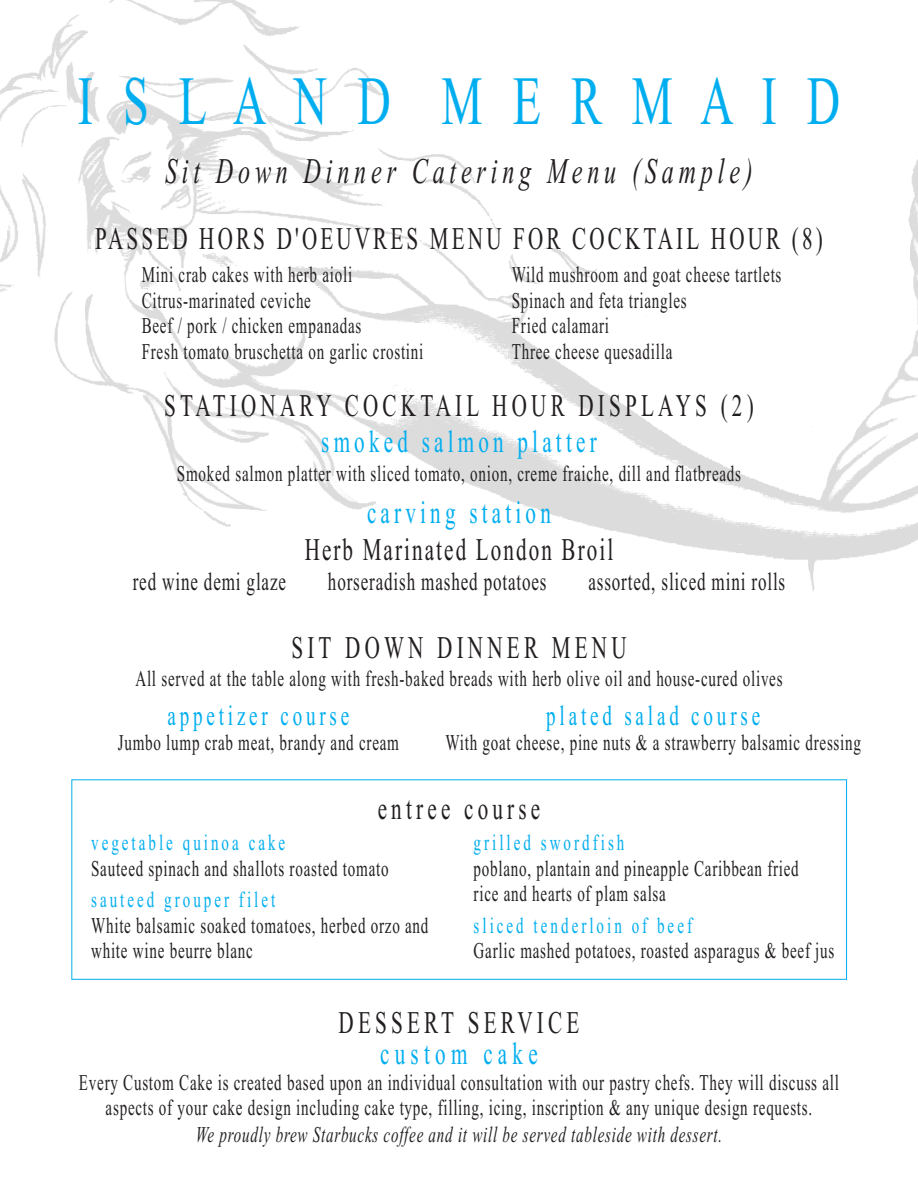
<style>
.page{position:relative;width:918px;height:1188px;background:#fff}
.page>*{position:absolute;margin:0;border:0;box-sizing:border-box;transform-origin:0 0}
.t1{font:69px "Times New Roman";letter-spacing:.65em;color:#00aeef;scale:.67 1}
.t2{font:italic 36px "Times New Roman";letter-spacing:.2em;color:#231f20;scale:.67 1}
.t3{font:31.5px "Times New Roman";letter-spacing:.2em;color:#231f20;scale:.67 1}
.t4{font:31.5px "Times New Roman";letter-spacing:.15em;color:#231f20;scale:.67 1}
.t5{font:31.5px "Times New Roman";letter-spacing:.2em;color:#00aeef;scale:.67 1}
.t6{font:31.5px "Times New Roman";letter-spacing:.1em;color:#231f20;scale:.67 1}
.t7{font:31.5px "Times New Roman";letter-spacing:.25em;color:#00aeef;scale:.67 1}
.t8{font:28.5px "Times New Roman";letter-spacing:.2em;color:#00aeef;scale:.67 1}
.t9{font:25.5px "Times New Roman";letter-spacing:.05em;color:#231f20;scale:.67 1}
.t10{font:22.5px/25.5px "Times New Roman";letter-spacing:.05em;color:#231f20;scale:.67 1}
.t11{font:22.5px "Times New Roman";letter-spacing:.2em;color:#00aeef;scale:.67 1}
.t12{font:italic 22.5px "Times New Roman";letter-spacing:.05em;color:#231f20;scale:.67 1}
</style>
<div class="page">
<div style="left:72px;top:780px;width:775px;height:200px;border:1px solid #00aeef"></div>
<img style="left:0;top:0;width:918px;height:591px">
<h1 class="t1" style="left:78px;top:60px;width:1139px">ISLAND MERMAID</h1>
<h2 class="t2" style="left:165px;top:149px;width:879px">Sit Down Dinner Catering Menu (Sample)</h2>
<h3 class="t4" style="left:95px;top:220px;width:1088px">PASSED HORS D'OEUVRES MENU FOR COCKTAIL HOUR (8)</h3>
<p class="t10" style="left:142px;top:262px;width:422px">Mini crab cakes with herb aioli Citrus-marinated ceviche<br>Beef / pork / chicken empanadas<br>Fresh tomato bruschetta on garlic crostini</p>
<p class="t10" style="left:512px;top:262px;width:404px">Wild mushroom and goat cheese tartlets<br>Spinach and feta triangles<br>Fried calamari<br>Three cheese quesadilla</p>
<h3 class="t3" style="left:164px;top:387px;width:881px">STATIONARY COCKTAIL HOUR DISPLAYS (2)</h3>
<h3 class="t5" style="left:321px;top:423px;width:413px">smoked salmon platter</h3>
<p class="t10" style="left:177px;top:460px;width:844px">Smoked salmon platter with sliced tomato, onion, creme fraiche, dill and flatbreads</p>
<h3 class="t5" style="left:367px;top:494px;width:276px">carving station</h3>
<h3 class="t6" style="left:305px;top:530px;width:462px">Herb Marinated London Broil</h3>
<p class="t9" style="left:133px;top:566px;width:230px">red wine demi glaze</p>
<p class="t9" style="left:328px;top:566px;width:328px">horseradish mashed potatoes</p>
<p class="t9" style="left:588px;top:566px;width:295px">assorted, sliced mini rolls</p>
<h3 class="t3" style="left:291px;top:628px;width:502px">SIT DOWN DINNER MENU</h3>
<p class="t10" style="left:135px;top:666px;width:967px">All served at the table along with fresh-baked breads with herb olive oil and house-cured olives</p>
<p class="t8" style="left:167px;top:698px;width:273px">appetizer course</p>
<p class="t10" style="left:118px;top:730px;width:421px">Jumbo lump crab meat, brandy and cream</p>
<p class="t8" style="left:546px;top:698px;width:321px">plated salad course</p>
<p class="t10" style="left:445px;top:730px;width:622px">With goat cheese, pine nuts &amp; a strawberry balsamic dressing</p>
<h3 class="t3" style="left:378px;top:790px;width:244px">entree course</h3>
<p class="t11" style="left:91px;top:829px;width:291px">vegetable quinoa cake</p>
<p class="t10" style="left:91px;top:855px;width:446px">Sauteed spinach and shallots roasted tomato</p>
<p class="t11" style="left:91px;top:886px;width:276px">sauteed grouper filet</p>
<p class="t10" style="left:91px;top:912px;width:505px">White balsamic soaked tomatoes, herbed orzo and white wine beurre blanc</p>
<p class="t11" style="left:474px;top:829px;width:227px">grilled swordfish</p>
<p class="t10" style="left:474px;top:855px;width:487px">poblano, plantain and pineapple Caribbean fried rice and hearts of plam salsa</p>
<p class="t11" style="left:474px;top:912px;width:328px">sliced tenderloin of beef</p>
<p class="t10" style="left:474px;top:938px;width:540px">Garlic mashed potatoes, roasted asparagus &amp; beef jus</p>
<h3 class="t3" style="left:339px;top:1004px;width:361px">DESSERT SERVICE</h3>
<h3 class="t7" style="left:380px;top:1035px;width:237px">custom cake</h3>
<p class="t10" style="left:79px;top:1069px;width:1136px;text-align:center">Every Custom Cake is created based upon an individual consultation with our pastry chefs. They will discuss all aspects of your cake design including cake type, filling, icing, inscription &amp; any unique design requests.</p>
<p class="t12" style="left:196px;top:1121px;width:787px">We proudly brew Starbucks coffee and it will be served tableside with dessert.</p>
</div>
